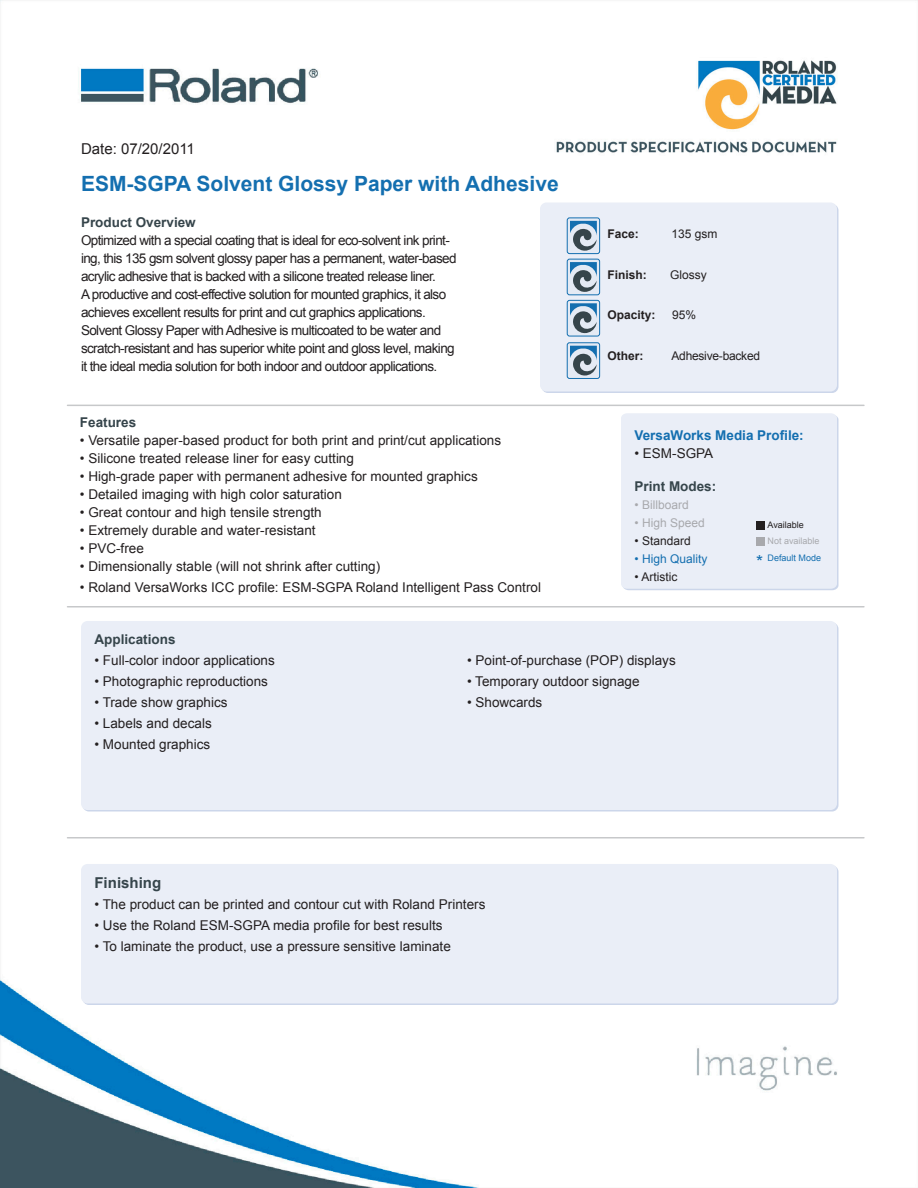
<style>
.page{position:relative;width:918px;height:1188px;background:#fff}
.page>*{position:absolute;margin:0;border:0;box-sizing:border-box;transform-origin:0 0}
.t1{font:700 21px "Arial";color:#146fb0}
.t2{font:18px "Arial";color:#146fb0}
.t3{font:15px "Arial";color:#231f20}
.t4{font:700 15px "Arial";color:#36454b}
.t5{font:13.5px "Arial";color:#231f20}
.t6{font:13.5px/18px "Arial";letter-spacing:-.045em;color:#231f20}
.t7{font:700 13.5px "Arial";color:#36454b}
.t8{font:700 13.5px "Arial";color:#146fb0}
.t9{font:12px "Arial";color:#231f20}
.t10{font:700 12px "Arial";color:#231f20}
.t11{font:12px "Arial";color:#a8a9ad}
.t12{font:12px "Arial";letter-spacing:-.02em;color:#231f20}
.t13{font:12px "Arial";color:#146fb0}
.t14{font:9px "Arial";color:#a8a9ad}
.t15{font:9px "Arial";color:#146fb0}
.t16{font:9px "Arial";color:#231f20}
</style>
<div class="page">
<img style="left:0;top:0;width:918px;height:1188px">
<div style="left:81px;top:864px;width:756px;height:139px;background:#eaeef7;border-radius:6px"></div>
<div style="left:621px;top:413px;width:217px;height:177px;background:#eaeef7"></div>
<div style="left:756px;top:521px;width:8px;height:8px;background:#231f20"></div>
<div style="left:756px;top:538px;width:8px;height:8px;background:#a8a9ad"></div>
<div style="left:540px;top:202px;width:297px;height:189px;background:#eaeef7;border-radius:6px"></div>
<div style="left:81px;top:621px;width:756px;height:189px;background:#eaeef7;border-radius:6px"></div>
<hr style="left:68px;top:405px;width:796px;height:1px;background:#c7c8ca">
<hr style="left:68px;top:606px;width:796px;height:2px;background:#c7c8ca">
<hr style="left:68px;top:837px;width:796px;height:1px;background:#c7c8ca">
<svg style="left:567px;top:218px;width:33px;height:36px"></svg>
<div style="left:567px;top:218px;width:33px;height:36px;border:1px solid #146fb0;border-radius:2px"></div>
<svg style="left:570px;top:221px;width:27px;height:30px"></svg>
<div style="left:567px;top:259px;width:33px;height:36px;background:#e4eaf4;border-radius:2px"></div>
<div style="left:567px;top:259px;width:33px;height:36px;border:1px solid #146fb0;border-radius:2px"></div>
<svg style="left:570px;top:262px;width:27px;height:30px"></svg>
<div style="left:567px;top:300px;width:33px;height:36px;background:#e4eaf4;border-radius:2px"></div>
<div style="left:567px;top:300px;width:33px;height:36px;border:1px solid #146fb0;border-radius:2px"></div>
<svg style="left:570px;top:303px;width:27px;height:30px"></svg>
<svg style="left:567px;top:343px;width:33px;height:35px"></svg>
<div style="left:567px;top:343px;width:33px;height:36px;border:1px solid #146fb0;border-radius:2px"></div>
<svg style="left:570px;top:346px;width:27px;height:30px"></svg>
<p class="t3" style="left:81px;top:139px;width:115px">Date: 07/20/2011</p>
<p class="t1" style="left:81px;top:170px;width:479px">ESM-SGPA Solvent Glossy Paper with Adhesive</p>
<p class="t7" style="left:81px;top:213px;width:116px">Product Overview</p>
<p class="t6" style="left:81px;top:231px;width:377px">Optimized with a special coating that is ideal for eco-solvent ink print&shy;ing, this 135 gsm solvent glossy paper has a permanent, water-based acrylic adhesive that is backed with a silicone treated release liner.<br>A productive and cost-effective solution for mounted graphics, it also achieves excellent results for print and cut graphics applications.<br>Solvent Glossy Paper with Adhesive is multicoated to be water and scratch-resistant and has superior white point and gloss level, making it the ideal media solution for both indoor and outdoor applications.</p>
<p class="t7" style="left:80px;top:413px;width:58px">Features</p>
<p class="t5" style="left:80px;top:431px;width:423px">• Versatile paper-based product for both print and print/cut applications</p>
<p class="t5" style="left:80px;top:449px;width:276px">• Silicone treated release liner for easy cutting</p>
<p class="t5" style="left:80px;top:467px;width:399px">• High-grade paper with permanent adhesive for mounted graphics</p>
<p class="t5" style="left:80px;top:485px;width:264px">• Detailed imaging with high color saturation</p>
<p class="t5" style="left:80px;top:503px;width:243px">• Great contour and high tensile strength</p>
<p class="t5" style="left:80px;top:521px;width:237px">• Extremely durable and water-resistant</p>
<p class="t5" style="left:80px;top:539px;width:65px">• PVC-free</p>
<p class="t5" style="left:80px;top:557px;width:302px">• Dimensionally stable (will not shrink after cutting)</p>
<p class="t5" style="left:80px;top:578px;width:463px">• Roland VersaWorks ICC profile: ESM-SGPA Roland Intelligent Pass Control</p>
<p class="t10" style="left:608px;top:226px;width:33px">Face:</p>
<p class="t9" style="left:672px;top:226px;width:48px">135 gsm</p>
<p class="t10" style="left:608px;top:267px;width:41px">Finish:</p>
<p class="t9" style="left:670px;top:267px;width:38px">Glossy</p>
<p class="t10" style="left:608px;top:307px;width:50px">Opacity:</p>
<p class="t9" style="left:672px;top:307px;width:26px">95%</p>
<p class="t10" style="left:608px;top:348px;width:37px">Other:</p>
<p class="t12" style="left:672px;top:348px;width:90px">Adhesive-backed</p>
<p class="t8" style="left:634px;top:426px;width:171px">VersaWorks Media Profile:</p>
<p class="t5" style="left:634px;top:444px;width:80px">• ESM-SGPA</p>
<p class="t7" style="left:634px;top:477px;width:83px">Print Modes:</p>
<p class="t11" style="left:634px;top:497px;width:56px">• Billboard</p>
<p class="t11" style="left:634px;top:515px;width:72px">• High Speed</p>
<p class="t9" style="left:634px;top:533px;width:58px">• Standard</p>
<p class="t13" style="left:634px;top:551px;width:74px">• High Quality</p>
<p class="t9" style="left:634px;top:569px;width:44px">• Artistic</p>
<p class="t16" style="left:768px;top:519px;width:38px">Available</p>
<p class="t14" style="left:768px;top:535px;width:54px">Not available</p>
<p class="t15" style="left:768px;top:552px;width:55px">Default Mode</p>
<p class="t2" style="left:756px;top:549px;width:9px">*</p>
<p class="t7" style="left:94px;top:631px;width:83px">Applications</p>
<p class="t5" style="left:94px;top:652px;width:182px">• Full-color indoor applications</p>
<p class="t5" style="left:94px;top:673px;width:175px">• Photographic reproductions</p>
<p class="t5" style="left:94px;top:694px;width:135px">• Trade show graphics</p>
<p class="t5" style="left:94px;top:715px;width:119px">• Labels and decals</p>
<p class="t5" style="left:94px;top:736px;width:117px">• Mounted graphics</p>
<p class="t5" style="left:467px;top:652px;width:210px">• Point-of-purchase (POP) displays</p>
<p class="t5" style="left:467px;top:673px;width:174px">• Temporary outdoor signage</p>
<p class="t5" style="left:467px;top:694px;width:77px">• Showcards</p>
<p class="t4" style="left:94px;top:873px;width:68px">Finishing</p>
<p class="t5" style="left:94px;top:895px;width:392px">• The product can be printed and contour cut with Roland Printers</p>
<p class="t5" style="left:94px;top:916px;width:350px">• Use the Roland ESM-SGPA media profile for best results</p>
<p class="t5" style="left:94px;top:937px;width:358px">• To laminate the product, use a pressure sensitive laminate</p>
</div>
